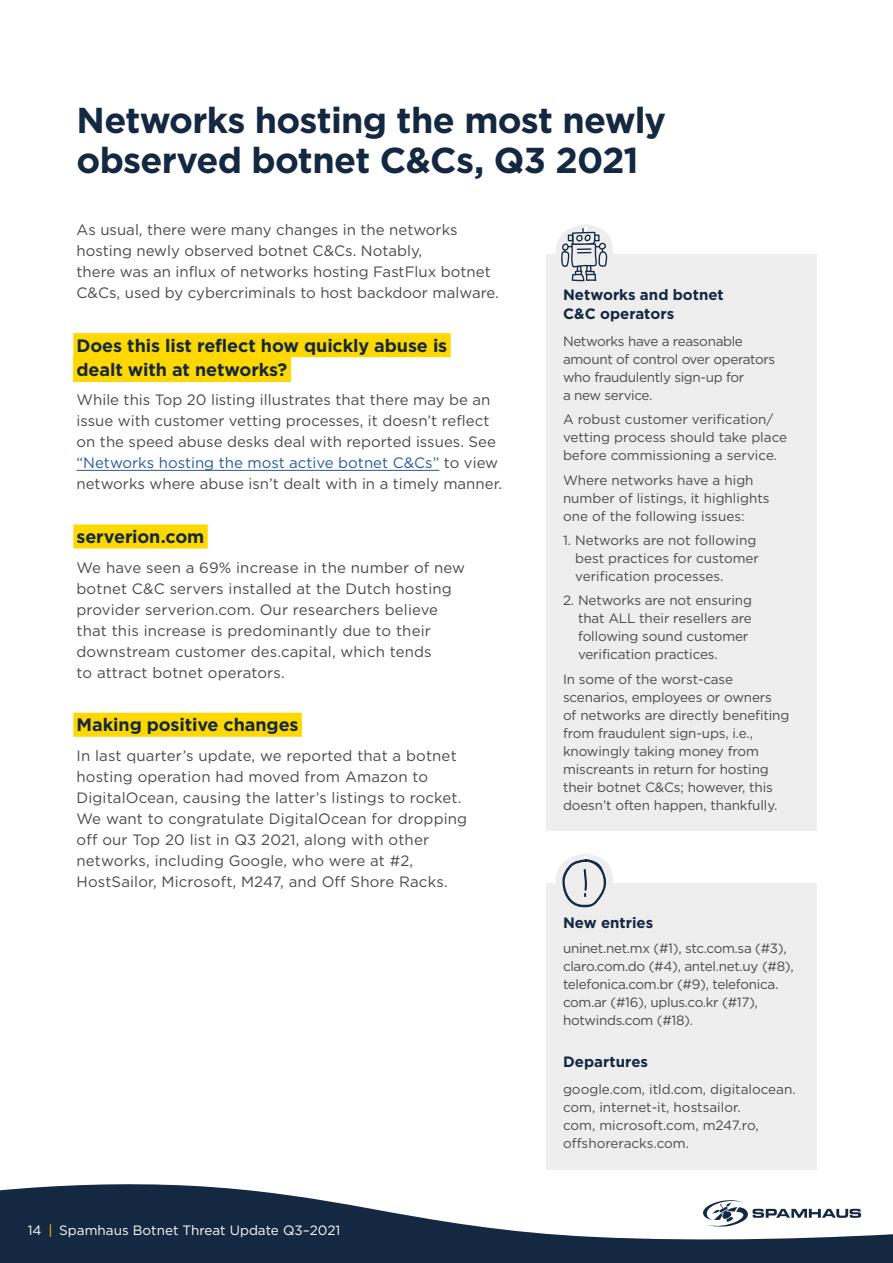
<style>
.page{position:relative;width:893px;height:1263px;background:#fff}
.page>*{position:absolute;margin:0;border:0;box-sizing:border-box;transform-origin:0 0}
.t1{font:700 36px/40.5px "Gotham";letter-spacing:-.02em;color:#142841}
.t2{font:700 18px/24px "Gotham";letter-spacing:-.005em;color:#142841}
.t3{font:15px/21px "Gotham";color:#4a4a49}
.t4{font:700 15px/19.5px "Gotham";color:#142841}
.t5{font:13.5px/18px "Gotham";letter-spacing:-.01em;color:#4a4a49}
.t6{font:13.5px "Gotham";color:#fff}
.s1{color:#275b9b}
.s2{color:#ffd800}
</style>
<div class="page">
<div style="left:546px;top:883px;width:270px;height:286px;background:#eee"></div>
<svg style="left:558px;top:854px;width:53px;height:54px"></svg>
<svg style="left:0;top:1184px;width:893px;height:79px;fill:#142841"></svg>
<svg style="left:702px;top:1199px;width:159px;height:28px"></svg>
<div style="left:73px;top:357px;width:218px;height:24px;background:#ffd800"></div>
<div style="left:73px;top:333px;width:378px;height:24px;background:#ffd800"></div>
<hr style="left:77px;top:470px;width:362px;height:1px;background:#275b9b">
<div style="left:73px;top:524px;width:135px;height:24px;background:#ffd800"></div>
<div style="left:73px;top:713px;width:229px;height:24px;background:#ffd800"></div>
<div style="left:546px;top:255px;width:270px;height:576px;background:#eee"></div>
<svg style="left:550px;top:224px;width:61px;height:58px"></svg>
<h1 class="t1" style="left:77px;top:99px;width:591px">Networks hosting the most newly observed botnet C&amp;Cs, Q3 2021</h1>
<p class="t3" style="left:77px;top:219px;width:424px">As usual, there were many changes in the networks hosting newly observed botnet C&amp;Cs. Notably,<br>there was an influx of networks hosting FastFlux botnet C&amp;Cs, used by cybercriminals to host backdoor malware.</p>
<p class="t2" style="left:77px;top:333px;width:372px">Does this list reflect how quickly abuse is dealt with at networks?</p>
<p class="t3" style="left:77px;top:389px;width:427px">While this Top 20 listing illustrates that there may be an issue with customer vetting processes, it doesn’t reflect on the speed abuse desks deal with reported issues. See <span class="s1">“Networks hosting the most active botnet C&amp;Cs”</span> to view networks where abuse isn’t dealt with in a timely manner.</p>
<p class="t2" style="left:77px;top:524px;width:129px">serverion.com</p>
<p class="t3" style="left:77px;top:557px;width:390px">We have seen a 69% increase in the number of new botnet C&amp;C servers installed at the Dutch hosting provider serverion.com. Our researchers believe that this increase is predominantly due to their downstream customer des.capital, which tends<br>to attract botnet operators.</p>
<p class="t2" style="left:77px;top:713px;width:223px">Making positive changes</p>
<p class="t3" style="left:77px;top:745px;width:392px">In last quarter’s update, we reported that a botnet hosting operation had moved from Amazon to DigitalOcean, causing the latter’s listings to rocket.<br>We want to congratulate DigitalOcean for dropping off our Top 20 list in Q3 2021, along with other networks, including Google, who were at #2, HostSailor, Microsoft, M247, and Off Shore Racks.</p>
<p class="t6" style="left:28px;top:1223px;width:314px">14 <span class="s2">|</span> Spamhaus Botnet Threat Update Q3–2021</p>
<p class="t4" style="left:563px;top:284px;width:162px">Networks and botnet<br>C&amp;C operators</p>
<p class="t5" style="left:563px;top:332px;width:214px">Networks have a reasonable amount of control over operators who fraudulently sign-up for<br>a new service.</p>
<p class="t5" style="left:563px;top:410px;width:226px">A robust customer verification/ vetting process should take place before commissioning a service.</p>
<p class="t5" style="left:563px;top:470px;width:208px">Where networks have a high number of listings, it highlights one of the following issues:</p>
<p class="t5" style="left:575px;top:531px;width:185px;text-indent:-12px">1. Networks are not following best practices for customer verification processes.</p>
<p class="t5" style="left:578px;top:591px;width:176px;text-indent:-15px">2. Networks are not ensuring that ALL their resellers are following sound customer verification practices.</p>
<p class="t5" style="left:563px;top:670px;width:228px">In some of the worst-case scenarios, employees or owners<br>of networks are directly benefiting from fraudulent sign-ups, i.e., knowingly taking money from miscreants in return for hosting their botnet C&amp;Cs; however, this doesn’t often happen, thankfully.</p>
<p class="t4" style="left:563px;top:913px;width:92px">New entries</p>
<p class="t5" style="left:563px;top:938px;width:232px">uninet.net.mx (#1), stc.com.sa (#3), claro.com.do (#4), antel.net.uy (#8), telefonica.com.br (#9), telefonica. com.ar (#16), uplus.co.kr (#17), hotwinds.com (#18).</p>
<p class="t4" style="left:563px;top:1052px;width:87px">Departures</p>
<p class="t5" style="left:563px;top:1080px;width:234px">google.com, itld.com, digitalocean. com, internet-it, hostsailor.<br>com, microsoft.com, m247.ro, offshoreracks.com.</p>
</div>
